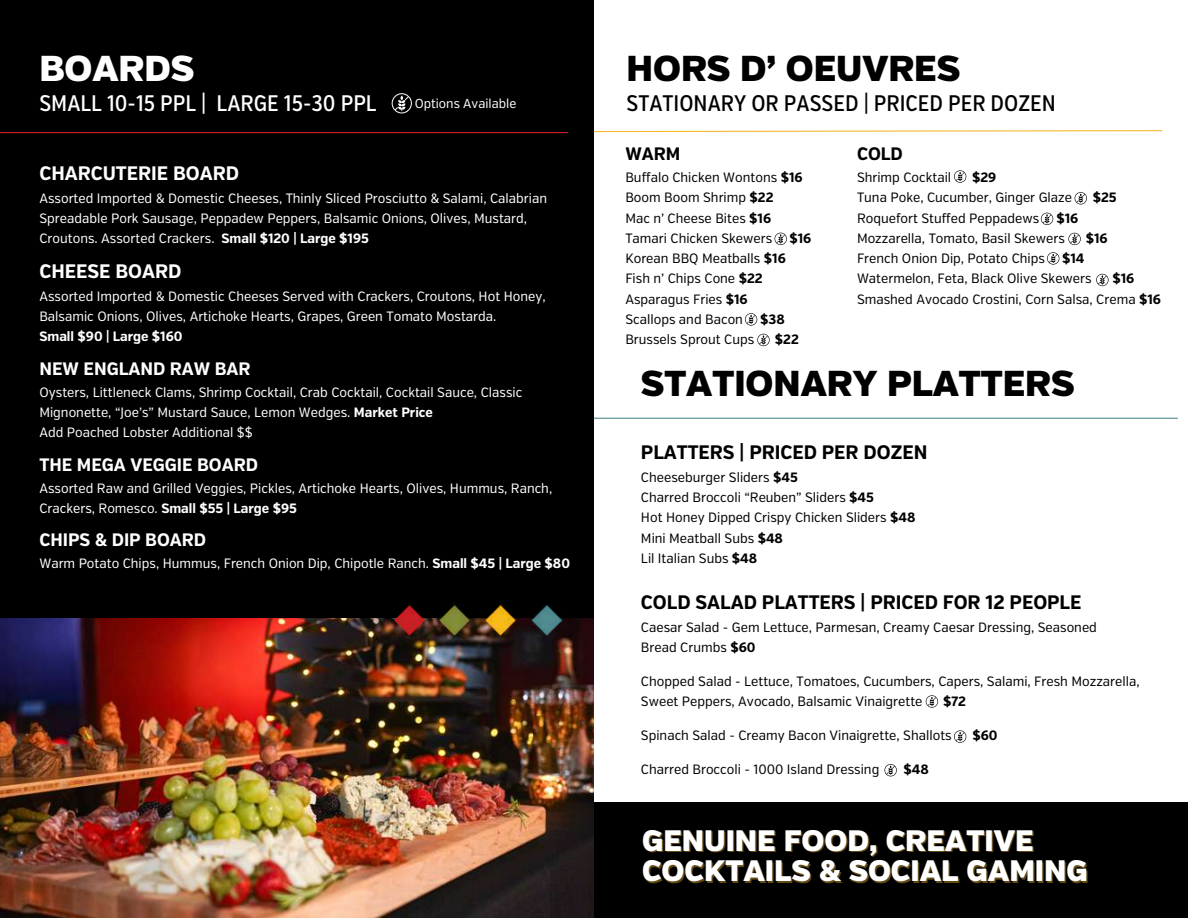
<style>
.page{position:relative;width:1188px;height:918px;background:#fff}
.page>*{position:absolute;margin:0;border:0;box-sizing:border-box;transform-origin:0 0}
.t1{font:900 36px "Verb";color:#000}
.t2{font:900 36px "Verb";color:#fff}
.t3{font:900 29.55px/30.3px "Verb";color:#fff}
.t4{font:500 22.5px "Verb Ex Cond";color:#000}
.t5{font:500 22.5px "Verb Ex Cond";color:#fff}
.t6{font:700 19.5px "Verb Cond";color:#000}
.t7{font:700 19.5px "Verb Cond";color:#fff}
.t8{font:700 18px "Verb Cond";color:#fff}
.t9{font:700 18px "Verb Cond";color:#000}
.t10{font:13.5px/20.2px "Verb Cond";color:#000}
.t11{font:13.5px/20px "Verb Cond";color:#fff}
.t12{font:700 13.5px "Verb Cond";color:#000}
.t13{font:700 13.5px "Verb Cond";color:#fff}
.t14{font:13.05px "Verb Cond";color:#fff}
.s1{font-weight:700}
</style>
<div class="page">
<div style="left:572px;top:802px;width:616px;height:116px;background:#000"></div>
<div style="left:0;top:0;width:594px;height:918px;background:#000"></div>
<hr style="left:0;top:132px;width:568px;height:1px;background:#cd2026">
<img style="left:0;top:618px;width:594px;height:300px">
<img style="left:384px;top:603px;width:188px;height:42px">
<svg style="left:594px;top:130px;width:569px;height:3px"></svg>
<svg style="left:954px;top:170px;width:12px;height:13px"></svg>
<svg style="left:1075px;top:192px;width:12px;height:12px"></svg>
<hr style="left:594px;top:418px;width:584px;height:1px;background:#508c91">
<svg style="left:1041px;top:213px;width:12px;height:12px"></svg>
<svg style="left:1068px;top:233px;width:13px;height:12px"></svg>
<svg style="left:1047px;top:252px;width:12px;height:13px"></svg>
<svg style="left:1096px;top:274px;width:13px;height:12px"></svg>
<svg style="left:757px;top:334px;width:13px;height:12px"></svg>
<svg style="left:745px;top:313px;width:12px;height:13px"></svg>
<svg style="left:775px;top:233px;width:12px;height:12px"></svg>
<svg style="left:926px;top:695px;width:12px;height:13px"></svg>
<svg style="left:954px;top:730px;width:12px;height:13px"></svg>
<svg style="left:884px;top:764px;width:13px;height:12px"></svg>
<svg style="left:392px;top:93px;width:20px;height:20px"></svg>
<h1 class="t2" style="left:39px;top:52px;width:156px">BOARDS</h1>
<h3 class="t5" style="left:39px;top:93px;width:339px">SMALL 10-15 PPL | LARGE 15-30 PPL</h3>
<p class="t14" style="left:415px;top:98px;width:103px">Options Available</p>
<h3 class="t7" style="left:39px;top:164px;width:201px">CHARCUTERIE BOARD</h3>
<p class="t11" style="left:39px;top:189px;width:509px">Assorted Imported &amp; Domestic Cheeses, Thinly Sliced Prosciutto &amp; Salami, Calabrian<br>Spreadable Pork Sausage, Peppadew Peppers, Balsamic Onions, Olives, Mustard,<br>Croutons. Assorted Crackers. <span class="s1">Small $120 | Large $195</span></p>
<h3 class="t7" style="left:39px;top:262px;width:143px">CHEESE BOARD</h3>
<p class="t11" style="left:39px;top:287px;width:508px">Assorted Imported &amp; Domestic Cheeses Served with Crackers, Croutons, Hot Honey,<br>Balsamic Onions, Olives, Artichoke Hearts, Grapes, Green Tomato Mostarda.</p>
<p class="t13" style="left:39px;top:330px;width:145px">Small $90 | Large $160</p>
<h3 class="t8" style="left:39px;top:360px;width:213px">NEW ENGLAND RAW BAR</h3>
<p class="t11" style="left:39px;top:383px;width:484px">Oysters, Littleneck Clams, Shrimp Cocktail, Crab Cocktail, Cocktail Sauce, Classic<br>Mignonette, “Joe’s” Mustard Sauce, Lemon Wedges. <span class="s1">Market Price<br></span>Add Poached Lobster Additional $$</p>
<h3 class="t8" style="left:39px;top:456px;width:220px">THE MEGA VEGGIE BOARD</h3>
<p class="t11" style="left:39px;top:479px;width:514px">Assorted Raw and Grilled Veggies, Pickles, Artichoke Hearts, Olives, Hummus, Ranch,<br>Crackers, Romesco. <span class="s1">Small $55 | Large $95</span></p>
<h3 class="t8" style="left:39px;top:532px;width:168px">CHIPS &amp; DIP BOARD</h3>
<p class="t11" style="left:39px;top:554px;width:532px">Warm Potato Chips, Hummus, French Onion Dip, Chipotle Ranch. <span class="s1">Small $45 | Large $80</span></p>
<h1 class="t1" style="left:627px;top:52px;width:335px">HORS D’ OEUVRES</h1>
<h3 class="t4" style="left:627px;top:93px;width:431px">STATIONARY OR PASSED | PRICED PER DOZEN</h3>
<h3 class="t9" style="left:625px;top:145px;width:56px">WARM</h3>
<p class="t10" style="left:625px;top:168px;width:179px">Buffalo Chicken Wontons <span class="s1">$16<br></span>Boom Boom Shrimp <span class="s1">$22<br></span>Mac n’ Cheese Bites <span class="s1">$16<br></span>Tamari Chicken Skewers</p>
<h3 class="t9" style="left:857px;top:145px;width:47px">COLD</h3>
<p class="t10" style="left:857px;top:168px;width:96px">Shrimp Cocktail</p>
<p class="t12" style="left:972px;top:171px;width:26px">$29</p>
<p class="t10" style="left:857px;top:188px;width:217px">Tuna Poke, Cucumber, Ginger Glaze</p>
<p class="t12" style="left:1093px;top:192px;width:25px">$25</p>
<p class="t10" style="left:857px;top:209px;width:184px">Roquefort Stuffed Peppadews</p>
<p class="t12" style="left:1057px;top:212px;width:23px">$16</p>
<p class="t10" style="left:857px;top:229px;width:209px">Mozzarella, Tomato, Basil Skewers</p>
<p class="t12" style="left:1086px;top:232px;width:23px">$16</p>
<p class="t10" style="left:857px;top:249px;width:189px">French Onion Dip, Potato Chips</p>
<p class="t12" style="left:1062px;top:252px;width:24px">$14</p>
<p class="t10" style="left:857px;top:269px;width:236px">Watermelon, Feta, Black Olive Skewers</p>
<p class="t12" style="left:790px;top:232px;width:23px">$16</p>
<p class="t10" style="left:625px;top:249px;width:162px">Korean BBQ Meatballs <span class="s1">$16<br></span>Fish n’ Chips Cone <span class="s1">$22<br></span>Asparagus Fries <span class="s1">$16<br></span>Scallops and Bacon</p>
<p class="t10" style="left:857px;top:269px;width:306px;text-indent:255px"><span class="s1">$16<br></span>Smashed Avocado Crostini, Corn Salsa, Crema <span class="s1">$16</span></p>
<p class="t12" style="left:760px;top:313px;width:26px">$38</p>
<p class="t10" style="left:625px;top:330px;width:131px">Brussels Sprout Cups</p>
<p class="t12" style="left:775px;top:333px;width:25px">$22</p>
<h1 class="t1" style="left:641px;top:367px;width:435px">STATIONARY PLATTERS</h1>
<h3 class="t6" style="left:641px;top:444px;width:288px">PLATTERS | PRICED PER DOZEN</h3>
<p class="t10" style="left:641px;top:468px;width:276px">Cheeseburger Sliders <span class="s1">$45<br></span>Charred Broccoli “Reuben” Sliders <span class="s1">$45<br></span>Hot Honey Dipped Crispy Chicken Sliders <span class="s1">$48<br></span>Mini Meatball Subs <span class="s1">$48<br></span>Lil Italian Subs <span class="s1">$48</span></p>
<h3 class="t6" style="left:641px;top:594px;width:442px">COLD SALAD PLATTERS | PRICED FOR 12 PEOPLE</h3>
<p class="t10" style="left:641px;top:618px;width:457px">Caesar Salad - Gem Lettuce, Parmesan, Creamy Caesar Dressing, Seasoned<br>Bread Crumbs <span class="s1">$60</span></p>
<p class="t10" style="left:641px;top:672px;width:500px">Chopped Salad - Lettuce, Tomatoes, Cucumbers, Capers, Salami, Fresh Mozzarella,<br>Sweet Peppers, Avocado, Balsamic Vinaigrette</p>
<p class="t12" style="left:943px;top:695px;width:24px">$72</p>
<p class="t10" style="left:641px;top:726px;width:312px">Spinach Salad - Creamy Bacon Vinaigrette, Shallots</p>
<p class="t12" style="left:972px;top:729px;width:27px">$60</p>
<p class="t10" style="left:641px;top:760px;width:240px">Charred Broccoli - 1000 Island Dressing</p>
<p class="t12" style="left:904px;top:763px;width:27px">$48</p>
<h2 class="t3" style="left:642px;top:828px;width:447px">GENUINE FOOD, CREATIVE<br>COCKTAILS &amp; SOCIAL GAMING</h2>
</div>
